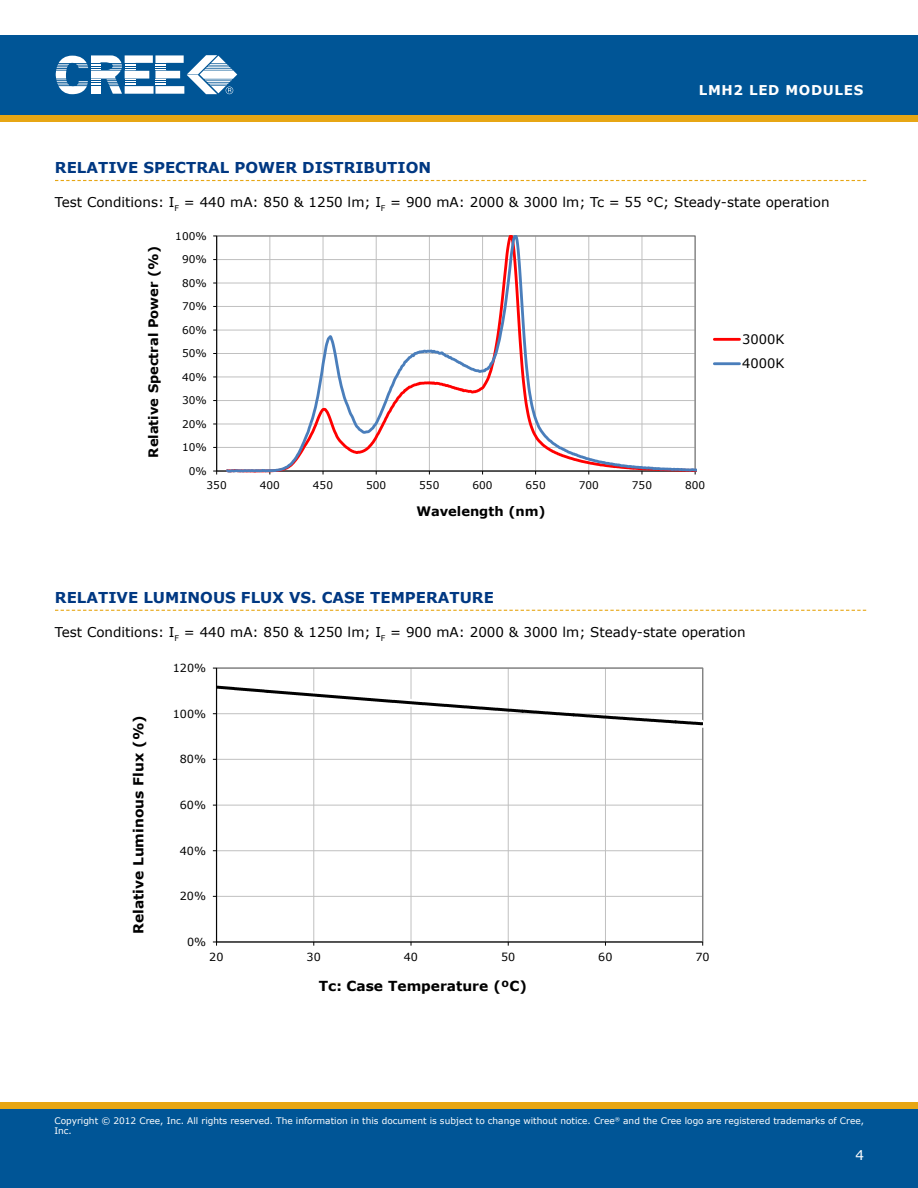
<style>
.page{position:relative;width:918px;height:1188px;background:#fff}
.page>*{position:absolute;margin:0;border:0;box-sizing:border-box;transform-origin:0 0}
.t1{font:700 15px "Verdana";color:#003882}
.t2{font:700 13.8px "Verdana";color:#000}
.t3{font:13.5px "Verdana";color:#000}
.t4{font:700 13.5px "Verdana";letter-spacing:.05em;color:#fff}
.t5{font:13.5px "Verdana";color:#fff}
.t6{font:700 13.05px "Verdana";color:#000}
.t7{font:13.05px/24.5px "Verdana";color:#000}
.t8{font:11.25px "Verdana";color:#000}
.t9{font:11.1px "Verdana";letter-spacing:.005em;color:#000}
.t10{font:10.5px "Verdana";letter-spacing:.005em;color:#000}
.t11{font:9px/10.8px "Verdana";color:#fff}
</style>
<div class="page">
<div style="left:0;top:115px;width:918px;height:7px;background:#e7a614"></div>
<div style="left:0;top:35px;width:918px;height:80px;background:#005596"></div>
<svg style="left:56px;top:55px;width:181px;height:39px"></svg>
<div style="left:0;top:1108px;width:918px;height:80px;background:#005596"></div>
<div style="left:0;top:1102px;width:918px;height:6px;background:#e7a614"></div>
<svg style="left:55px;top:180px;width:811px;height:1px"></svg>
<svg style="left:55px;top:610px;width:811px;height:1px"></svg>
<hr style="left:217px;top:447px;width:478px;height:1px;background:#c0c0c0">
<hr style="left:217px;top:424px;width:478px;height:1px;background:#c0c0c0">
<hr style="left:217px;top:400px;width:478px;height:1px;background:#c0c0c0">
<hr style="left:217px;top:377px;width:478px;height:1px;background:#c0c0c0">
<hr style="left:217px;top:353px;width:478px;height:1px;background:#c0c0c0">
<hr style="left:217px;top:330px;width:478px;height:1px;background:#c0c0c0">
<hr style="left:217px;top:306px;width:478px;height:1px;background:#c0c0c0">
<hr style="left:217px;top:283px;width:478px;height:1px;background:#c0c0c0">
<hr style="left:217px;top:259px;width:478px;height:1px;background:#c0c0c0">
<hr style="left:216px;top:236px;width:1px;height:235px;background:#000">
<hr style="left:217px;top:471px;width:478px;height:1px;background:#000">
<svg style="left:224px;top:236px;width:472px;height:236px"></svg>
<hr style="left:714px;top:338px;width:26px;height:3px;background:#f00">
<hr style="left:714px;top:362px;width:26px;height:3px;background:#4a7ebb">
<hr style="left:217px;top:896px;width:486px;height:1px;background:#c0c0c0">
<hr style="left:217px;top:850px;width:486px;height:1px;background:#c0c0c0">
<hr style="left:217px;top:805px;width:486px;height:1px;background:#c0c0c0">
<hr style="left:217px;top:759px;width:486px;height:1px;background:#c0c0c0">
<hr style="left:314px;top:668px;width:1px;height:274px;background:#c0c0c0">
<hr style="left:411px;top:668px;width:1px;height:274px;background:#c0c0c0">
<hr style="left:508px;top:668px;width:1px;height:274px;background:#c0c0c0">
<hr style="left:605px;top:668px;width:1px;height:274px;background:#c0c0c0">
<hr style="left:216px;top:668px;width:1px;height:274px;background:#000">
<hr style="left:217px;top:942px;width:486px;height:1px;background:#000">
<svg style="left:213px;top:684px;width:491px;height:44px"></svg>
<p class="t4" style="left:699px;top:82px;width:166px">LMH2 LED MODULES</p>
<p class="t1" style="left:55px;top:158px;width:378px">RELATIVE SPECTRAL POWER DISTRIBUTION</p>
<p class="t3" style="left:55px;top:193px;width:776px">Test Conditions: I<sub>F</sub> = 440 mA: 850 &amp; 1250 lm; I<sub>F</sub> = 900 mA: 2000 &amp; 3000 lm; Tc = 55 °C; Steady-state operation</p>
<p class="t6" style="left:145px;top:458px;width:213px;rotate:-90deg">Relative Spectral Power (%)</p>
<p class="t10" style="left:175px;top:229px;width:33px">100%</p>
<p class="t10" style="left:182px;top:253px;width:26px">90%</p>
<p class="t10" style="left:182px;top:276px;width:26px">80%</p>
<p class="t10" style="left:182px;top:300px;width:26px">70%</p>
<p class="t10" style="left:182px;top:323px;width:26px">60%</p>
<p class="t10" style="left:182px;top:347px;width:26px">50%</p>
<p class="t10" style="left:182px;top:370px;width:26px">40%</p>
<p class="t10" style="left:182px;top:394px;width:26px">30%</p>
<p class="t10" style="left:182px;top:417px;width:26px">20%</p>
<p class="t10" style="left:182px;top:441px;width:26px">10%</p>
<p class="t10" style="left:189px;top:464px;width:20px">0%</p>
<p class="t10" style="left:207px;top:478px;width:22px">350</p>
<p class="t10" style="left:260px;top:478px;width:22px">400</p>
<p class="t10" style="left:313px;top:478px;width:22px">450</p>
<p class="t10" style="left:366px;top:478px;width:22px">500</p>
<p class="t10" style="left:419px;top:478px;width:22px">550</p>
<p class="t10" style="left:472px;top:478px;width:22px">600</p>
<p class="t10" style="left:526px;top:478px;width:22px">650</p>
<p class="t10" style="left:579px;top:478px;width:22px">700</p>
<p class="t10" style="left:632px;top:478px;width:22px">750</p>
<p class="t10" style="left:685px;top:478px;width:22px">800</p>
<p class="t6" style="left:416px;top:503px;width:131px">Wavelength (nm)</p>
<p class="t7" style="left:742px;top:327px;width:44px">3000K<br>4000K</p>
<p class="t1" style="left:55px;top:588px;width:440px">RELATIVE LUMINOUS FLUX VS. CASE TEMPERATURE</p>
<p class="t3" style="left:55px;top:623px;width:692px">Test Conditions: I<sub>F</sub> = 440 mA: 850 &amp; 1250 lm; I<sub>F</sub> = 900 mA: 2000 &amp; 3000 lm; Steady-state operation</p>
<p class="t2" style="left:130px;top:934px;width:220px;rotate:-90deg">Relative Luminous Flux (%)</p>
<p class="t9" style="left:173px;top:661px;width:35px">120%</p>
<p class="t9" style="left:173px;top:707px;width:35px">100%</p>
<p class="t9" style="left:180px;top:752px;width:28px">80%</p>
<p class="t9" style="left:180px;top:798px;width:28px">60%</p>
<p class="t8" style="left:180px;top:843px;width:28px">40%</p>
<p class="t9" style="left:180px;top:889px;width:28px">20%</p>
<p class="t9" style="left:187px;top:935px;width:21px">0%</p>
<p class="t9" style="left:209px;top:950px;width:16px">20</p>
<p class="t9" style="left:307px;top:950px;width:16px">30</p>
<p class="t9" style="left:404px;top:950px;width:16px">40</p>
<p class="t9" style="left:501px;top:950px;width:16px">50</p>
<p class="t9" style="left:598px;top:950px;width:16px">60</p>
<p class="t9" style="left:695px;top:950px;width:16px">70</p>
<p class="t2" style="left:319px;top:977px;width:210px">Tc: Case Temperature (ºC)</p>
<p class="t11" style="left:54px;top:1115px;width:811px">Copyright © 2012 Cree, Inc. All rights reserved. The information in this document is subject to change without notice. Cree<sup>®</sup> and the Cree logo are registered trademarks of Cree,<br>Inc.</p>
<p class="t5" style="left:855px;top:1146px;width:10px">4</p>
</div>
